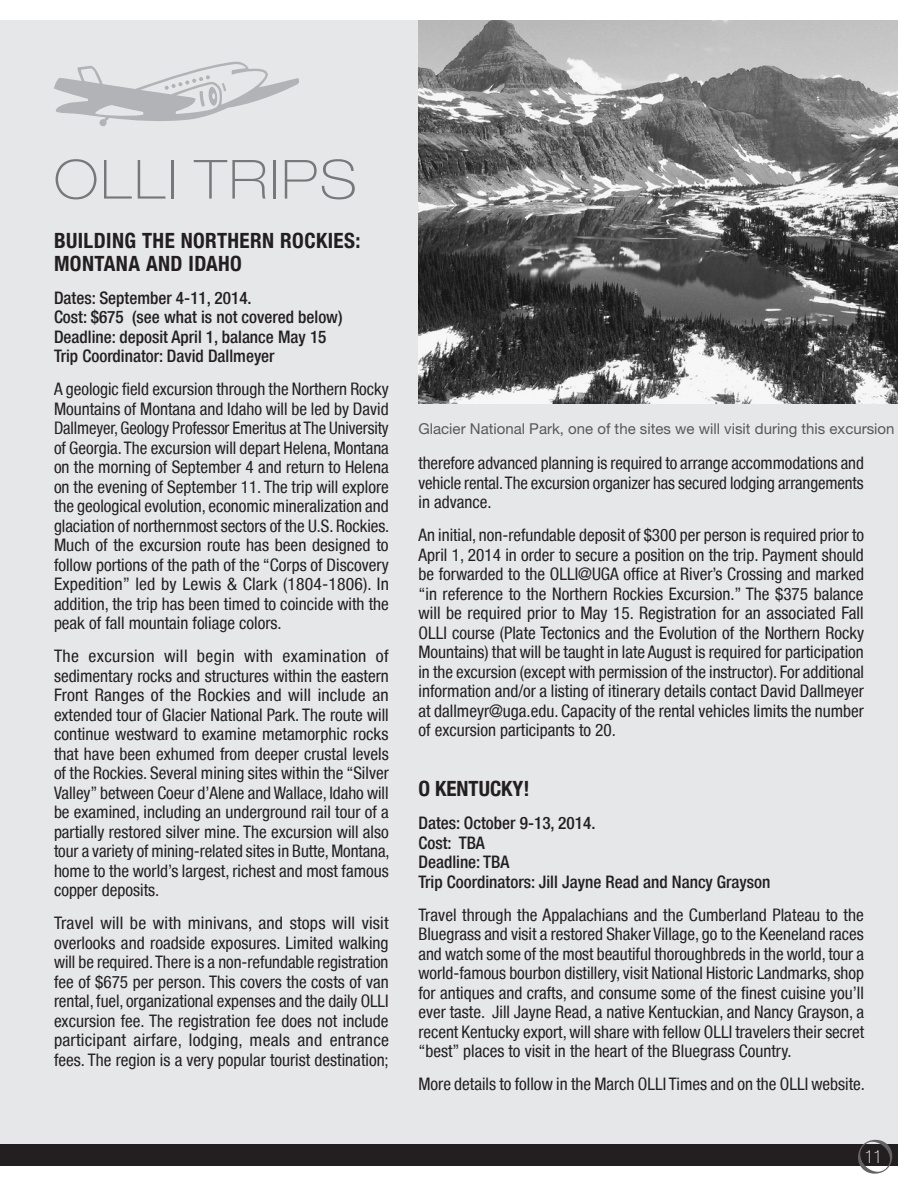
<style>
.page{position:relative;width:918px;height:1188px;background:#fff}
.page>*{position:absolute;margin:0;border:0;box-sizing:border-box;transform-origin:0 0}
.t1{font:100 expanded 54px "Helvetica Neue LT";letter-spacing:.05em;color:#76787b}
.Body_Text_Black{font:700 condensed 21px/22.5px "Helvetica Neue LT";letter-spacing:.02em;color:#231f20}
.Body_Text_Black-2{font:700 condensed 21px "Helvetica Neue LT";color:#231f20}
.t2{font:100 condensed 18px "Helvetica Neue LT";color:#fff}
.Body_Text_Black-3{font:condensed 17.25px/19.5px "Helvetica Neue LT";color:#231f20;text-align:justify}
.Body_Text_Black-4{font:500 condensed 17.25px "Helvetica Neue LT";color:#231f20}
.t3{font:15px "Helvetica Neue LT Std";color:#57585a}
</style>
<div class="page">
<div style="left:0;top:20px;width:898px;height:1141px;background:#e6e7e9"></div>
<img style="left:418px;top:20px;width:480px;height:384px">
<svg style="left:54px;top:61px;width:245px;height:65px"></svg>
<div style="left:0;top:1145px;width:898px;height:21px;background:#231f20"></div>
<svg style="left:858px;top:1140px;width:34px;height:34px"></svg>
<p class="t1" style="left:54px;top:147px;width:304px">OLLI TRIPS</p>
<p class="Body_Text_Black" style="left:54px;top:229px;width:308px">BUILDING THE NORTHERN ROCKIES:<br>MONTANA AND IDAHO</p>
<p class="Body_Text_Black-4" style="left:54px;top:287px;width:199px">Dates: September 4-11, 2014.</p>
<p class="Body_Text_Black-4" style="left:54px;top:307px;width:290px">Cost: $675 (see what is not covered below)</p>
<p class="Body_Text_Black-4" style="left:54px;top:326px;width:274px">Deadline: deposit April 1, balance May 15</p>
<p class="Body_Text_Black-4" style="left:54px;top:346px;width:222px">Trip Coordinator: David Dallmeyer</p>
<p class="Body_Text_Black-3" style="left:54px;top:379px;width:337px">A geologic field excursion through the Northern Rocky Mountains of Montana and Idaho will be led by David Dallmeyer, Geology Professor Emeritus at The University of Georgia. The excursion will depart Helena, Montana on the morning of September 4 and return to Helena on the evening of September 11. The trip will explore the geological evolution, economic mineralization and glaciation of northernmost sectors of the U.S. Rockies.<br>Much of the excursion route has been designed to follow portions of the path of the “Corps of Discovery Expedition” led by Lewis &amp; Clark (1804-1806). In addition, the trip has been timed to coincide with the peak of fall mountain foliage colors.</p>
<p class="Body_Text_Black-3" style="left:54px;top:646px;width:337px">The excursion will begin with examination of sedimentary rocks and structures within the eastern Front Ranges of the Rockies and will include an extended tour of Glacier National Park. The route will continue westward to examine metamorphic rocks that have been exhumed from deeper crustal levels of the Rockies. Several mining sites within the “Silver Valley” between Coeur d’Alene and Wallace, Idaho will be examined, including an underground rail tour of a partially restored silver mine. The excursion will also tour a variety of mining-related sites in Butte, Montana, home to the world’s largest, richest and most famous copper deposits.</p>
<p class="Body_Text_Black-3" style="left:54px;top:913px;width:337px">Travel will be with minivans, and stops will visit overlooks and roadside exposures. Limited walking will be required. There is a non-refundable registration fee of $675 per person. This covers the costs of van rental, fuel, organizational expenses and the daily OLLI excursion fee. The registration fee does not include participant airfare, lodging, meals and entrance fees. The region is a very popular tourist destination;</p>
<p class="t3" style="left:418px;top:420px;width:478px">Glacier National Park, one of the sites we will visit during this excursion</p>
<p class="Body_Text_Black-3" style="left:418px;top:454px;width:447px">therefore advanced planning is required to arrange accommodations and vehicle rental. The excursion organizer has secured lodging arrangements in advance.</p>
<p class="Body_Text_Black-3" style="left:418px;top:526px;width:447px">An initial, non-refundable deposit of $300 per person is required prior to April 1, 2014 in order to secure a position on the trip. Payment should be forwarded to the OLLI@UGA office at River’s Crossing and marked “in reference to the Northern Rockies Excursion.” The $375 balance will be required prior to May 15. Registration for an associated Fall OLLI course (Plate Tectonics and the Evolution of the Northern Rocky Mountains) that will be taught in late August is required for participation in the excursion (except with permission of the instructor). For additional information and/or a listing of itinerary details contact David Dallmeyer at dallmeyr@uga.edu. Capacity of the rental vehicles limits the number of excursion participants to 20.</p>
<p class="Body_Text_Black-2" style="left:418px;top:776px;width:113px">O KENTUCKY!</p>
<p class="Body_Text_Black-4" style="left:418px;top:813px;width:179px">Dates: October 9-13, 2014.</p>
<p class="Body_Text_Black-4" style="left:418px;top:833px;width:68px">Cost: TBA</p>
<p class="Body_Text_Black-4" style="left:418px;top:852px;width:93px">Deadline: TBA</p>
<p class="Body_Text_Black-4" style="left:418px;top:872px;width:353px">Trip Coordinators: Jill Jayne Read and Nancy Grayson</p>
<p class="Body_Text_Black-3" style="left:418px;top:905px;width:447px">Travel through the Appalachians and the Cumberland Plateau to the Bluegrass and visit a restored Shaker Village, go to the Keeneland races and watch some of the most beautiful thoroughbreds in the world, tour a world-famous bourbon distillery, visit National Historic Landmarks, shop for antiques and crafts, and consume some of the finest cuisine you’ll ever taste. Jill Jayne Read, a native Kentuckian, and Nancy Grayson, a recent Kentucky export, will share with fellow OLLI travelers their secret “best” places to visit in the heart of the Bluegrass Country.</p>
<p class="Body_Text_Black-3" style="left:418px;top:1075px;width:448px">More details to follow in the March OLLI Times and on the OLLI website.</p>
<p class="t2" style="left:865px;top:1146px;width:19px">11</p>
</div>
